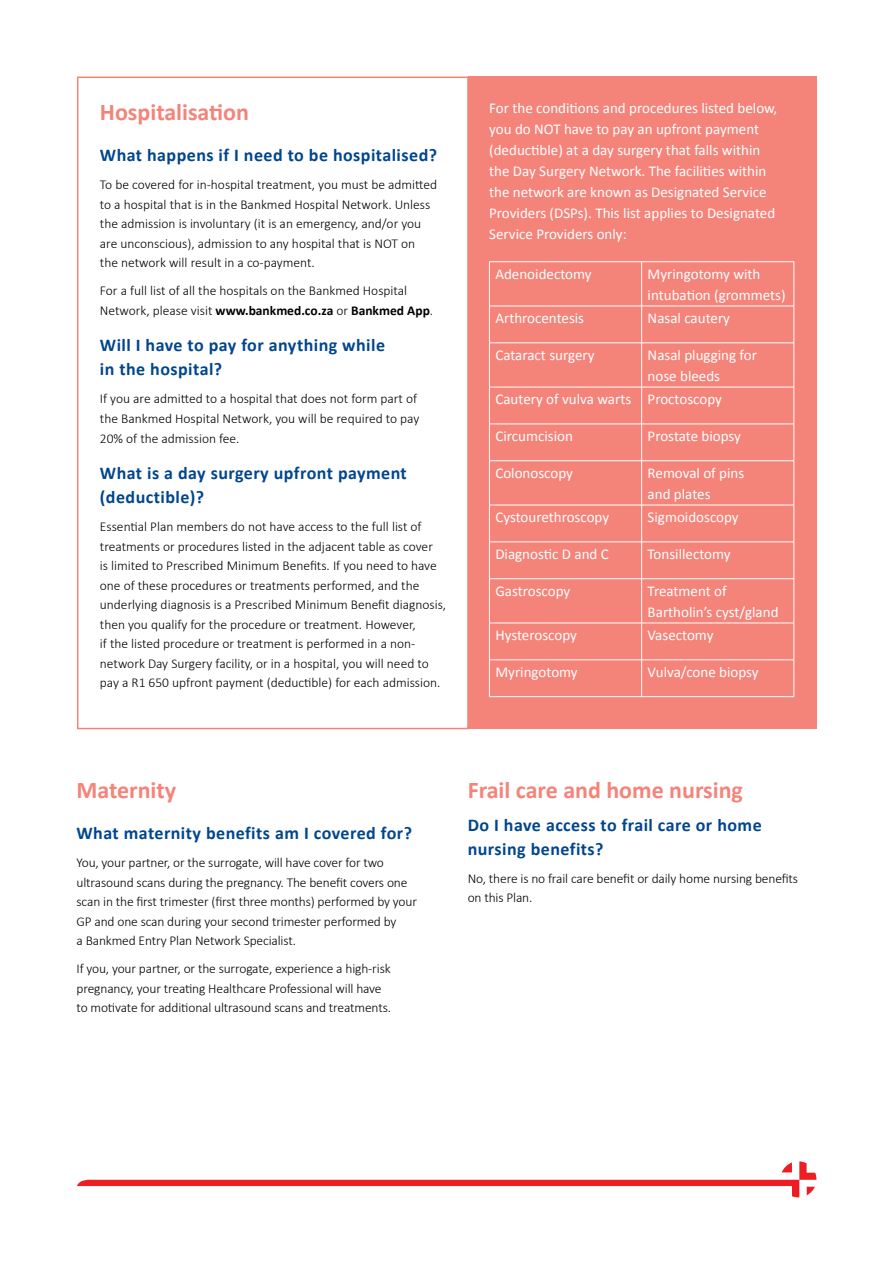
<style>
.page{position:relative;width:893px;height:1263px;background:#fff}
.page>*{position:absolute;margin:0;border:0;box-sizing:border-box;transform-origin:0 0}
.t1{font:700 24px "Calibri";color:#f4847a}
.t2{font:700 18px/24px "Calibri";letter-spacing:.025em;color:#00468e}
.t3{font:15px/21px "Calibri";color:#fff}
.t4{font:300 13.5px/19.5px "Calibri";color:#000}
.s1{font-weight:700}
</style>
<div class="page">
<div style="left:77px;top:77px;width:392px;height:652px;border:2px solid #f4847a"></div>
<svg style="left:77px;top:1161px;width:739px;height:36px"></svg>
<div style="left:468px;top:77px;width:348px;height:652px;background:#f4847a"></div>
<hr style="left:489px;top:261px;width:153px;height:1px;background:#fff">
<hr style="left:489px;top:262px;width:1px;height:44px;background:#fff">
<hr style="left:642px;top:261px;width:152px;height:1px;background:#fff">
<hr style="left:641px;top:262px;width:1px;height:44px;background:#fff">
<hr style="left:794px;top:262px;width:1px;height:44px;background:#fff">
<hr style="left:489px;top:306px;width:153px;height:1px;background:#fff">
<hr style="left:489px;top:306px;width:1px;height:37px;background:#fff">
<hr style="left:642px;top:306px;width:152px;height:1px;background:#fff">
<hr style="left:641px;top:306px;width:1px;height:37px;background:#fff">
<hr style="left:794px;top:306px;width:1px;height:37px;background:#fff">
<hr style="left:489px;top:343px;width:153px;height:1px;background:#fff">
<hr style="left:489px;top:343px;width:1px;height:44px;background:#fff">
<hr style="left:642px;top:343px;width:152px;height:1px;background:#fff">
<hr style="left:641px;top:343px;width:1px;height:44px;background:#fff">
<hr style="left:794px;top:343px;width:1px;height:44px;background:#fff">
<hr style="left:489px;top:387px;width:153px;height:1px;background:#fff">
<hr style="left:489px;top:387px;width:1px;height:37px;background:#fff">
<hr style="left:642px;top:387px;width:152px;height:1px;background:#fff">
<hr style="left:641px;top:387px;width:1px;height:37px;background:#fff">
<hr style="left:794px;top:387px;width:1px;height:37px;background:#fff">
<hr style="left:489px;top:424px;width:153px;height:1px;background:#fff">
<hr style="left:489px;top:424px;width:1px;height:37px;background:#fff">
<hr style="left:642px;top:424px;width:152px;height:1px;background:#fff">
<hr style="left:641px;top:424px;width:1px;height:37px;background:#fff">
<hr style="left:794px;top:424px;width:1px;height:37px;background:#fff">
<hr style="left:489px;top:460px;width:153px;height:1px;background:#fff">
<hr style="left:489px;top:461px;width:1px;height:44px;background:#fff">
<hr style="left:642px;top:460px;width:152px;height:1px;background:#fff">
<hr style="left:641px;top:461px;width:1px;height:44px;background:#fff">
<hr style="left:794px;top:461px;width:1px;height:44px;background:#fff">
<hr style="left:489px;top:505px;width:153px;height:1px;background:#fff">
<hr style="left:489px;top:505px;width:1px;height:37px;background:#fff">
<hr style="left:642px;top:505px;width:152px;height:1px;background:#fff">
<hr style="left:641px;top:505px;width:1px;height:37px;background:#fff">
<hr style="left:794px;top:505px;width:1px;height:37px;background:#fff">
<hr style="left:489px;top:542px;width:153px;height:1px;background:#fff">
<hr style="left:489px;top:542px;width:1px;height:36px;background:#fff">
<hr style="left:642px;top:542px;width:152px;height:1px;background:#fff">
<hr style="left:641px;top:542px;width:1px;height:36px;background:#fff">
<hr style="left:794px;top:542px;width:1px;height:36px;background:#fff">
<hr style="left:489px;top:578px;width:153px;height:1px;background:#fff">
<hr style="left:489px;top:579px;width:1px;height:44px;background:#fff">
<hr style="left:642px;top:578px;width:152px;height:1px;background:#fff">
<hr style="left:641px;top:579px;width:1px;height:44px;background:#fff">
<hr style="left:794px;top:579px;width:1px;height:44px;background:#fff">
<hr style="left:489px;top:623px;width:153px;height:1px;background:#fff">
<hr style="left:489px;top:623px;width:1px;height:37px;background:#fff">
<hr style="left:642px;top:623px;width:152px;height:1px;background:#fff">
<hr style="left:641px;top:623px;width:1px;height:37px;background:#fff">
<hr style="left:794px;top:623px;width:1px;height:37px;background:#fff">
<hr style="left:489px;top:659px;width:153px;height:1px;background:#fff">
<hr style="left:489px;top:660px;width:1px;height:36px;background:#fff">
<hr style="left:642px;top:659px;width:152px;height:1px;background:#fff">
<hr style="left:641px;top:660px;width:1px;height:36px;background:#fff">
<hr style="left:794px;top:660px;width:1px;height:36px;background:#fff">
<hr style="left:489px;top:696px;width:153px;height:1px;background:#fff">
<hr style="left:642px;top:696px;width:152px;height:1px;background:#fff">
<h1 class="t1" style="left:100px;top:97px;width:151px">Hospitalisation</h1>
<h2 class="t2" style="left:100px;top:143px;width:339px">What happens if I need to be hospitalised?</h2>
<p class="t4" style="left:100px;top:174px;width:339px">To be covered for in-hospital treatment, you must be admitted to a hospital that is in the Bankmed Hospital Network. Unless the admission is involuntary (it is an emergency, and/or you are unconscious), admission to any hospital that is NOT on<br>the network will result in a co-payment.</p>
<p class="t4" style="left:100px;top:280px;width:335px">For a full list of all the hospitals on the Bankmed Hospital<br>Network, please visit <span class="s1">www.bankmed.co.za</span> or <span class="s1">Bankmed App</span>.</p>
<h2 class="t2" style="left:100px;top:333px;width:287px">Will I have to pay for anything while in the hospital?</h2>
<p class="t4" style="left:100px;top:389px;width:321px">If you are admitted to a hospital that does not form part of the Bankmed Hospital Network, you will be required to pay<br>20% of the admission fee.</p>
<h2 class="t2" style="left:100px;top:461px;width:308px">What is a day surgery upfront payment (deductible)?</h2>
<p class="t4" style="left:100px;top:516px;width:348px">Essential Plan members do not have access to the full list of treatments or procedures listed in the adjacent table as cover<br>is limited to Prescribed Minimum Benefits. If you need to have one of these procedures or treatments performed, and the underlying diagnosis is a Prescribed Minimum Benefit diagnosis, then you qualify for the procedure or treatment. However,<br>if the listed procedure or treatment is performed in a non&shy;network Day Surgery facility, or in a hospital, you will need to pay a R1 650 upfront payment (deductible) for each admission.</p>
<p class="t3" style="left:489px;top:98px;width:290px">For the conditions and procedures listed below, you do NOT have to pay an upfront payment (deductible) at a day surgery that falls within the Day Surgery Network. The facilities within the network are known as Designated Service Providers (DSPs). This list applies to Designated Service Providers only:</p>
<p class="t3" style="left:495px;top:264px;width:98px">Adenoidectomy</p>
<p class="t3" style="left:648px;top:264px;width:139px">Myringotomy with intubation (grommets)</p>
<p class="t3" style="left:495px;top:308px;width:90px">Arthrocentesis</p>
<p class="t3" style="left:648px;top:308px;width:84px">Nasal cautery</p>
<p class="t3" style="left:495px;top:345px;width:101px">Cataract surgery</p>
<p class="t3" style="left:648px;top:345px;width:111px">Nasal plugging for nose bleeds</p>
<p class="t3" style="left:495px;top:389px;width:228px">Cautery of vulva warts Proctoscopy</p>
<p class="t3" style="left:495px;top:426px;width:79px">Circumcision</p>
<p class="t3" style="left:648px;top:426px;width:95px">Prostate biopsy</p>
<p class="t3" style="left:495px;top:463px;width:79px">Colonoscopy</p>
<p class="t3" style="left:648px;top:463px;width:98px">Removal of pins and plates</p>
<p class="t3" style="left:495px;top:507px;width:115px">Cystourethroscopy</p>
<p class="t3" style="left:648px;top:507px;width:93px">Sigmoidoscopy</p>
<p class="t3" style="left:495px;top:544px;width:115px">Diagnostic D and C</p>
<p class="t3" style="left:648px;top:544px;width:85px">Tonsillectomy</p>
<p class="t3" style="left:495px;top:580px;width:76px">Gastroscopy</p>
<p class="t3" style="left:648px;top:580px;width:132px">Treatment of<br>Bartholin’s cyst/gland</p>
<p class="t3" style="left:495px;top:625px;width:83px">Hysteroscopy</p>
<p class="t3" style="left:648px;top:625px;width:67px">Vasectomy</p>
<p class="t3" style="left:495px;top:662px;width:84px">Myringotomy</p>
<p class="t3" style="left:648px;top:662px;width:113px">Vulva/cone biopsy</p>
<h1 class="t1" style="left:77px;top:775px;width:101px">Maternity</h1>
<h2 class="t2" style="left:77px;top:821px;width:337px">What maternity benefits am I covered for?</h2>
<p class="t4" style="left:77px;top:852px;width:342px">You, your partner, or the surrogate, will have cover for two ultrasound scans during the pregnancy. The benefit covers one scan in the first trimester (first three months) performed by your GP and one scan during your second trimester performed by<br>a Bankmed Entry Plan Network Specialist.</p>
<p class="t4" style="left:77px;top:958px;width:316px">If you, your partner, or the surrogate, experience a high-risk pregnancy, your treating Healthcare Professional will have to motivate for additional ultrasound scans and treatments.</p>
<h1 class="t1" style="left:468px;top:775px;width:277px">Frail care and home nursing</h1>
<h2 class="t2" style="left:468px;top:813px;width:295px">Do I have access to frail care or home nursing benefits?</h2>
<p class="t4" style="left:468px;top:868px;width:332px">No, there is no frail care benefit or daily home nursing benefits on this Plan.</p>
</div>
